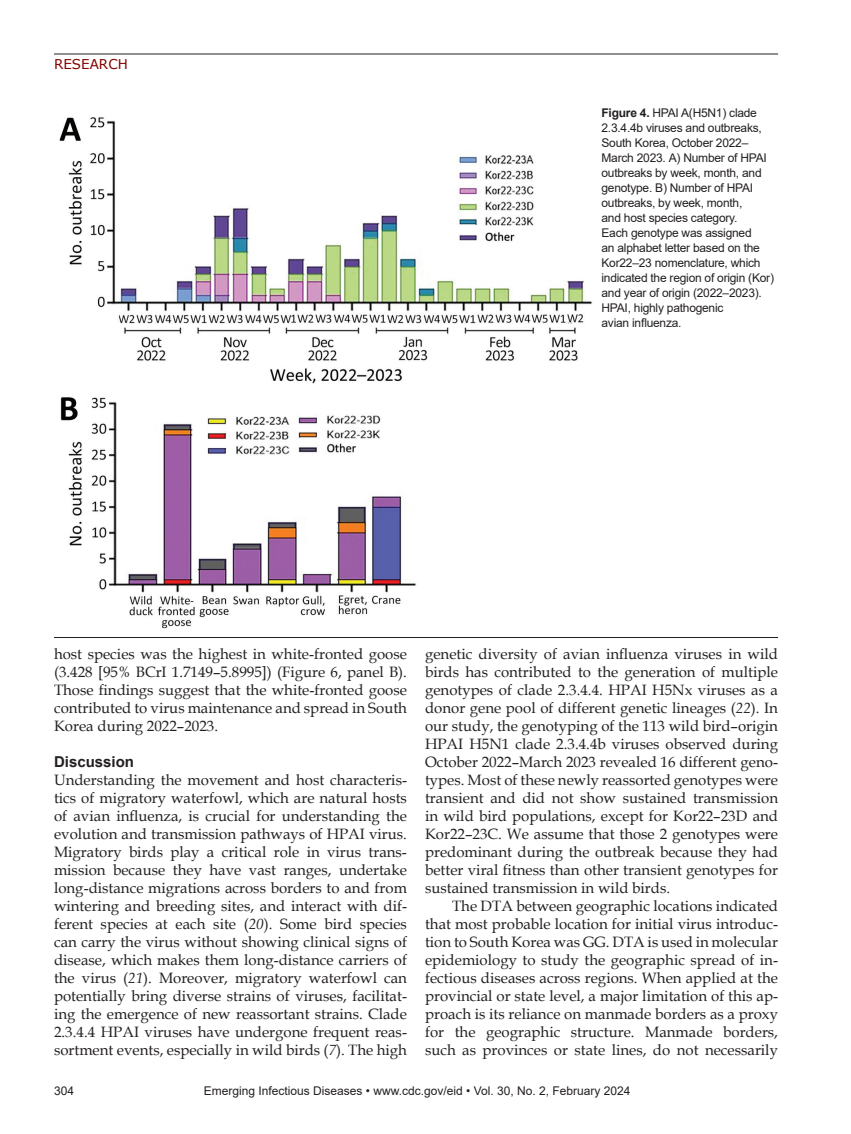
<style>
.page{position:relative;width:851px;height:1134px;background:#fff}
.page>*{position:absolute;margin:0;border:0;box-sizing:border-box;transform-origin:0 0}
.t1{font:15px/18px "Book Antiqua";color:#231f20;text-align:justify}
.t2{font:700 15px "Arial";color:#231f20}
.t3{font:13.5px "Verdana";color:#820301}
.t4{font:12px/15px "Arial";letter-spacing:-.02em;color:#231f20}
.t5{font:12px "Arial";color:#231f20}
.s1{font-weight:700}
.s2{font-style:italic}
</style>
<div class="page">
<hr style="left:54px;top:54px;width:724px;height:1px;background:#231f20">
<img style="left:59px;top:117px;width:533px;height:512px">
<hr style="left:54px;top:637px;width:724px;height:1px;background:#231f20">
<p class="t3" style="left:54px;top:55px;width:75px">RESEARCH</p>
<p class="t4" style="left:601px;top:105px;width:174px"><span class="s1">Figure 4.</span> HPAI A(H5N1) clade<br>2.3.4.4b viruses and outbreaks,<br>South Korea, October 2022–<br>March 2023. A) Number of HPAI outbreaks by week, month, and genotype. B) Number of HPAI outbreaks, by week, month,<br>and host species category.<br>Each genotype was assigned<br>an alphabet letter based on the<br>Kor22–23 nomenclature, which indicated the region of origin (Kor) and year of origin (2022–2023).<br>HPAI, highly pathogenic<br>avian influenza.</p>
<p class="t1" style="left:54px;top:644px;width:354px">host species was the highest in white-fronted goose (3.428 [95% BCrI 1.7149–5.8995]) (Figure 6, panel B).<br>Those findings suggest that the white-fronted goose contributed to virus maintenance and spread in South Korea during 2022–2023.</p>
<p class="t2" style="left:54px;top:751px;width:82px">Discussion</p>
<p class="t1" style="left:54px;top:770px;width:354px">Understanding the movement and host characteris&shy;tics of migratory waterfowl, which are natural hosts of avian influenza, is crucial for understanding the evolution and transmission pathways of HPAI virus.<br>Migratory birds play a critical role in virus trans&shy;mission because they have vast ranges, undertake long-distance migrations across borders to and from wintering and breeding sites, and interact with dif&shy;ferent species at each site (<span class="s2">20</span>). Some bird species can carry the virus without showing clinical signs of disease, which makes them long-distance carriers of the virus (<span class="s2">21</span>). Moreover, migratory waterfowl can potentially bring diverse strains of viruses, facilitat&shy;ing the emergence of new reassortant strains. Clade 2.3.4.4 HPAI viruses have undergone frequent reas&shy;sortment events, especially in wild birds (<span class="s2">7</span>). The high</p>
<p class="t1" style="left:425px;top:644px;width:354px">genetic diversity of avian influenza viruses in wild birds has contributed to the generation of multiple genotypes of clade 2.3.4.4. HPAI H5Nx viruses as a donor gene pool of different genetic lineages (<span class="s2">22</span>). In our study, the genotyping of the 113 wild bird–origin HPAI H5N1 clade 2.3.4.4b viruses observed during October 2022–March 2023 revealed 16 different geno&shy;types. Most of these newly reassorted genotypes were transient and did not show sustained transmission in wild bird populations, except for Kor22–23D and Kor22–23C. We assume that those 2 genotypes were predominant during the outbreak because they had better viral fitness than other transient genotypes for sustained transmission in wild birds.</p>
<p class="t1" style="left:425px;top:896px;width:354px;text-indent:27px">The DTA between geographic locations indicated that most probable location for initial virus introduc&shy;tion to South Korea was GG. DTA is used in molecular epidemiology to study the geographic spread of in&shy;fectious diseases across regions. When applied at the provincial or state level, a major limitation of this ap&shy;proach is its reliance on manmade borders as a proxy for the geographic structure. Manmade borders, such as provinces or state lines, do not necessarily</p>
<p class="t4" style="left:54px;top:1084px;width:22px">304</p>
<p class="t5" style="left:204px;top:1083px;width:428px">Emerging Infectious Diseases • www.cdc.gov/eid • Vol. 30, No. 2, February 2024</p>
</div>
